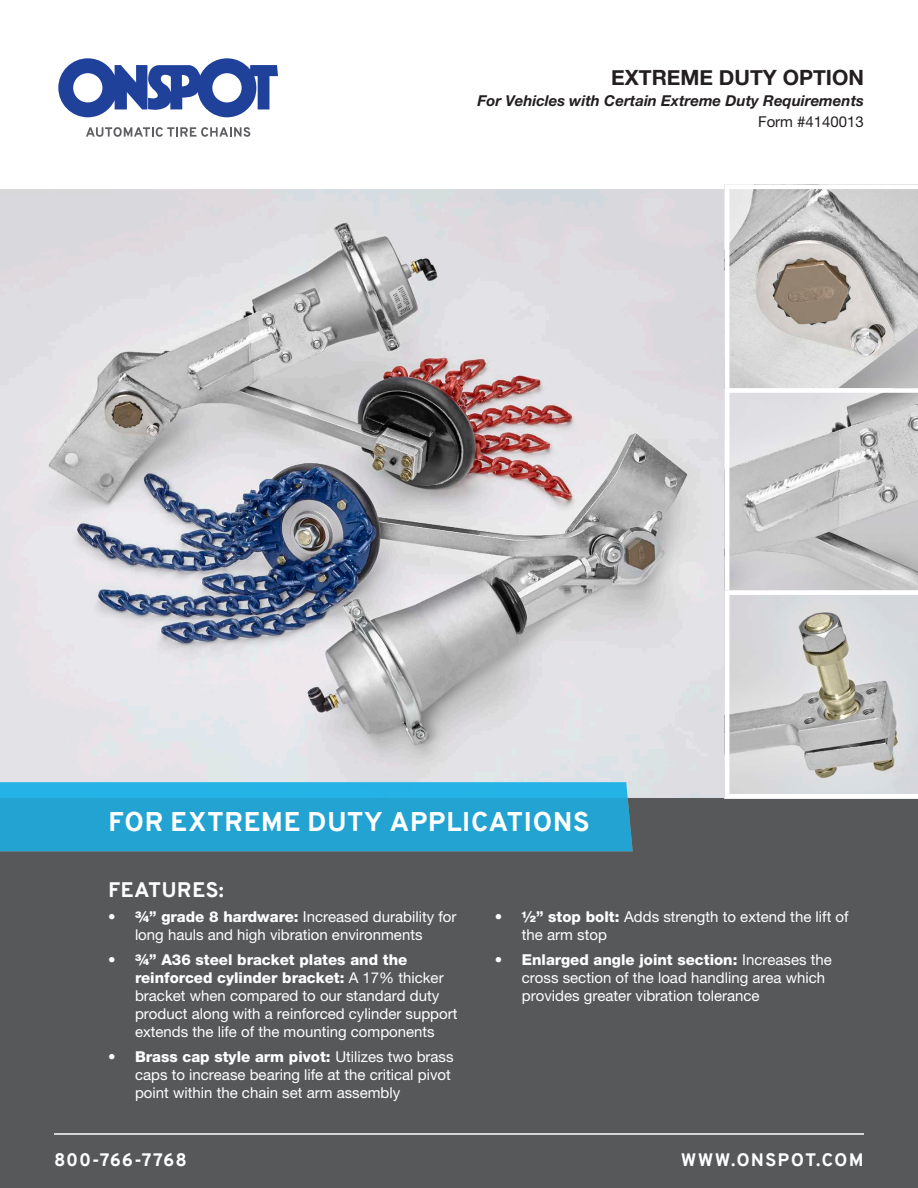
<style>
.page{position:relative;width:918px;height:1188px;background:#fff}
.page>*{position:absolute;margin:0;border:0;box-sizing:border-box;transform-origin:0 0}
.t1{font:700 27px "Overpass";letter-spacing:.005em;color:#fff}
.t2{font:700 21px "Helvetica Neue";color:#231f20}
.t3{font:700 21px "Overpass";letter-spacing:.005em;color:#fff}
.t4{font:700 18px "Overpass";letter-spacing:.055em;color:#fff}
.t5{font:15px/18px "Helvetica Neue LT Pro";color:#fff}
.t6{font:italic 700 15px "Helvetica Neue LT Pro";color:#231f20}
.t7{font:15px "Helvetica Neue LT Pro";color:#231f20}
.s1{font-weight:800}
</style>
<div class="page">
<img style="left:0;top:189px;width:725px;height:610px">
<div style="left:0;top:799px;width:918px;height:389px;background:#57585a"></div>
<hr style="left:54px;top:1133px;width:810px;height:2px;background:#fff">
<svg style="left:0;top:782px;width:633px;height:69px;background:#23a6d6"></svg>
<svg style="left:58px;top:58px;width:220px;height:59px"></svg>
<svg style="left:86px;top:127px;width:164px;height:10px"></svg>
<svg style="left:725px;top:184px;width:193px;height:615px;background:#cac9c9"></svg>
<p class="t2" style="left:611px;top:61px;width:254px">EXTREME DUTY OPTION</p>
<p class="t6" style="left:478px;top:91px;width:388px">For Vehicles with Certain Extreme Duty Requirements</p>
<p class="t7" style="left:758px;top:112px;width:107px">Form #4140013</p>
<p class="t1" style="left:108px;top:805px;width:483px">FOR EXTREME DUTY APPLICATIONS</p>
<p class="t3" style="left:108px;top:877px;width:117px">FEATURES:</p>
<p class="t5" style="left:108px;top:908px;width:350px;text-align:center"><span class="s1">• ¾” grade 8 hardware:</span> Increased durability for long hauls and high vibration environments</p>
<p class="t5" style="left:135px;top:950px;width:324px;text-indent:-27px"><span class="s1">• ¾” A36 steel bracket plates and the reinforced cylinder bracket:</span> A 17% thicker bracket when compared to our standard duty product along with a reinforced cylinder support extends the life of the mounting components</p>
<p class="t5" style="left:135px;top:1047px;width:320px;text-indent:-27px"><span class="s1">• Brass cap style arm pivot:</span> Utilizes two brass caps to increase bearing life at the critical pivot point within the chain set arm assembly</p>
<p class="t5" style="left:522px;top:908px;width:328px;text-indent:-27px"><span class="s1">• ½” stop bolt:</span> Adds strength to extend the lift of the arm stop</p>
<p class="t5" style="left:522px;top:950px;width:312px;text-indent:-27px"><span class="s1">• Enlarged angle joint section:</span> Increases the cross section of the load handling area which provides greater vibration tolerance</p>
<p class="t4" style="left:54px;top:1148px;width:134px">800-766-7768</p>
<p class="t4" style="left:681px;top:1148px;width:185px">WWW.ONSPOT.COM</p>
</div>
